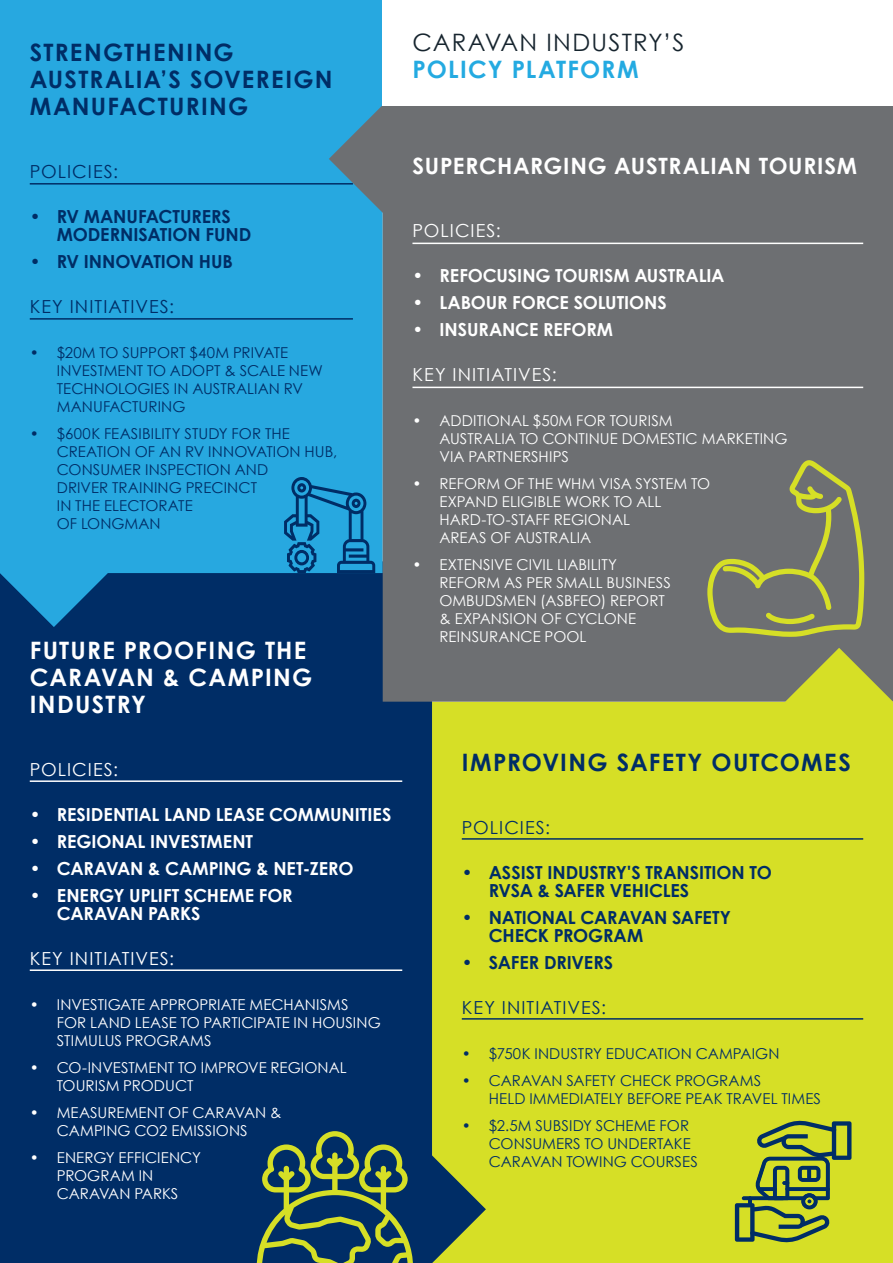
<style>
.page{position:relative;width:893px;height:1263px;background:#fff}
.page>*{position:absolute;margin:0;border:0;box-sizing:border-box;transform-origin:0 0}
.Chapter_Title_-_Alig{font:700 24px/27px "Century Gothic";letter-spacing:.05em;color:#002d66}
.Chapter_Title_-_Alig-2{font:700 24px/27px "Century Gothic";letter-spacing:.05em;color:#fff}
.Chapter_Title_-_Alig-3{font:24px/27px "Century Gothic";letter-spacing:.05em;color:#16242e}
.Chapter_Title_-_Alig-4{font:700 22.5px "Century Gothic";letter-spacing:.03em;color:#fff}
.t1{font:700 18px/18px "Century Gothic";letter-spacing:-.005em;color:#fff}
.t2{font:700 18px/18px "Century Gothic";letter-spacing:-.005em;color:#002d66}
.Chapter_Title_-_Alig-5{font:18px "Century Gothic";letter-spacing:.06em;color:#002d66}
.Chapter_Title_-_Alig-6{font:18px "Century Gothic";letter-spacing:.06em;color:#fff}
.t3{font:15px/18px "Century Gothic";letter-spacing:.005em;color:#fff}
.t4{font:15px/18px "Century Gothic";letter-spacing:.005em;color:#002d66}
.s1{font-weight:700;color:#24aae1}
</style>
<div class="page">
<div style="left:432px;top:702px;width:461px;height:561px;background:#d6df26"></div>
<div style="left:0;top:573px;width:432px;height:690px;background:#002d66"></div>
<div style="left:0;top:0;width:383px;height:573px;background:#27a8e0"></div>
<div style="left:383px;top:106px;width:510px;height:596px;background:#6d6f72"></div>
<svg style="left:329px;top:105px;width:108px;height:108px"></svg>
<svg style="left:0;top:519px;width:108px;height:108px"></svg>
<svg style="left:785px;top:648px;width:108px;height:107px"></svg>
<svg style="left:257px;top:1131px;width:229px;height:132px"></svg>
<svg style="left:284px;top:477px;width:91px;height:96px"></svg>
<hr style="left:412px;top:243px;width:451px;height:1px;background:#fff">
<hr style="left:30px;top:183px;width:323px;height:2px;background:#002d66">
<hr style="left:462px;top:838px;width:401px;height:2px;background:#002d66">
<hr style="left:462px;top:1018px;width:401px;height:2px;background:#002d66">
<hr style="left:30px;top:318px;width:323px;height:2px;background:#002d66">
<hr style="left:412px;top:387px;width:451px;height:1px;background:#fff">
<hr style="left:30px;top:969px;width:372px;height:2px;background:#fff">
<hr style="left:30px;top:780px;width:372px;height:2px;background:#fff">
<svg style="left:735px;top:1120px;width:116px;height:123px"></svg>
<svg style="left:785px;top:1187px;width:45px;height:4px"></svg>
<svg style="left:742px;top:1196px;width:43px;height:4px"></svg>
<hr style="left:742px;top:1197px;width:42px;height:3px;background:#002d66;border-radius:2px">
<svg style="left:707px;top:460px;width:157px;height:177px"></svg>
<p class="Chapter_Title_-_Alig" style="left:30px;top:37px;width:304px">STRENGTHENING<br>AUSTRALIA’S SOVEREIGN<br>MANUFACTURING</p>
<p class="Chapter_Title_-_Alig-5" style="left:30px;top:158px;width:90px">POLICIES:</p>
<p class="t2" style="left:57px;top:206px;width:196px;text-indent:-27px">• RV MANUFACTURERS<br>MODERNISATION FUND</p>
<p class="t2" style="left:30px;top:251px;width:205px">• RV INNOVATION HUB</p>
<p class="Chapter_Title_-_Alig-5" style="left:30px;top:293px;width:146px">KEY INITIATIVES:</p>
<p class="t4" style="left:57px;top:343px;width:268px;text-indent:-27px">• $20M TO SUPPORT $40M PRIVATE<br>INVESTMENT TO ADOPT &amp; SCALE NEW<br>TECHNOLOGIES IN AUSTRALIAN RV<br>MANUFACTURING</p>
<p class="t4" style="left:57px;top:424px;width:282px;text-indent:-27px">• $600K FEASIBILITY STUDY FOR THE<br>CREATION OF AN RV INNOVATION HUB,<br>CONSUMER INSPECTION AND<br>DRIVER TRAINING PRECINCT<br>IN THE ELECTORATE<br>OF LONGMAN</p>
<p class="Chapter_Title_-_Alig-2" style="left:30px;top:636px;width:284px">FUTURE PROOFING THE<br>CARAVAN &amp; CAMPING<br>INDUSTRY</p>
<p class="Chapter_Title_-_Alig-6" style="left:30px;top:757px;width:90px">POLICIES:</p>
<p class="t1" style="left:30px;top:805px;width:363px">• RESIDENTIAL LAND LEASE COMMUNITIES</p>
<p class="t1" style="left:30px;top:832px;width:225px">• REGIONAL INVESTMENT</p>
<p class="t1" style="left:30px;top:859px;width:325px">• CARAVAN &amp; CAMPING &amp; NET-ZERO</p>
<p class="t1" style="left:57px;top:886px;width:237px;text-indent:-27px">• ENERGY UPLIFT SCHEME FOR<br>CARAVAN PARKS</p>
<p class="Chapter_Title_-_Alig-6" style="left:30px;top:946px;width:146px">KEY INITIATIVES:</p>
<p class="t3" style="left:57px;top:995px;width:325px;text-indent:-27px">• INVESTIGATE APPROPRIATE MECHANISMS<br>FOR LAND LEASE TO PARTICIPATE IN HOUSING<br>STIMULUS PROGRAMS</p>
<p class="t3" style="left:57px;top:1058px;width:291px;text-indent:-27px">• CO-INVESTMENT TO IMPROVE REGIONAL<br>TOURISM PRODUCT</p>
<p class="t3" style="left:30px;top:1103px;width:253px;text-align:center">• MEASUREMENT OF CARAVAN &amp;<br>CAMPING CO2 EMISSIONS</p>
<p class="t3" style="left:57px;top:1148px;width:146px;text-indent:-27px">• ENERGY EFFICIENCY<br>PROGRAM IN<br>CARAVAN PARKS</p>
<p class="Chapter_Title_-_Alig-3" style="left:412px;top:28px;width:273px">CARAVAN INDUSTRY’S<br><span class="s1">POLICY PLATFORM</span></p>
<p class="Chapter_Title_-_Alig-4" style="left:412px;top:149px;width:446px">SUPERCHARGING AUSTRALIAN TOURISM</p>
<p class="Chapter_Title_-_Alig-6" style="left:412px;top:218px;width:90px">POLICIES:</p>
<p class="t1" style="left:412px;top:266px;width:314px">• REFOCUSING TOURISM AUSTRALIA</p>
<p class="t1" style="left:412px;top:293px;width:256px">• LABOUR FORCE SOLUTIONS</p>
<p class="t1" style="left:412px;top:320px;width:202px">• INSURANCE REFORM</p>
<p class="Chapter_Title_-_Alig-6" style="left:412px;top:362px;width:146px">KEY INITIATIVES:</p>
<p class="t3" style="left:439px;top:411px;width:350px;text-indent:-27px">• ADDITIONAL $50M FOR TOURISM<br>AUSTRALIA TO CONTINUE DOMESTIC MARKETING<br>VIA PARTNERSHIPS</p>
<p class="t3" style="left:439px;top:474px;width:272px;text-indent:-27px">• REFORM OF THE WHM VISA SYSTEM TO<br>EXPAND ELIGIBLE WORK TO ALL<br>HARD-TO-STAFF REGIONAL<br>AREAS OF AUSTRALIA</p>
<p class="t3" style="left:439px;top:555px;width:233px;text-indent:-27px">• EXTENSIVE CIVIL LIABILITY<br>REFORM AS PER SMALL BUSINESS<br>OMBUDSMEN (ASBFEO) REPORT &amp; EXPANSION OF CYCLONE<br>REINSURANCE POOL</p>
<p class="Chapter_Title_-_Alig" style="left:462px;top:747px;width:390px">IMPROVING SAFETY OUTCOMES</p>
<p class="Chapter_Title_-_Alig-5" style="left:462px;top:815px;width:90px">POLICIES:</p>
<p class="t2" style="left:489px;top:862px;width:285px;text-indent:-27px">• ASSIST INDUSTRY'S TRANSITION TO<br>RVSA &amp; SAFER VEHICLES</p>
<p class="t2" style="left:489px;top:907px;width:244px;text-indent:-27px">• NATIONAL CARAVAN SAFETY<br>CHECK PROGRAM</p>
<p class="t2" style="left:462px;top:952px;width:153px">• SAFER DRIVERS</p>
<p class="Chapter_Title_-_Alig-5" style="left:462px;top:995px;width:146px">KEY INITIATIVES:</p>
<p class="t4" style="left:462px;top:1044px;width:319px">• $750K INDUSTRY EDUCATION CAMPAIGN</p>
<p class="t4" style="left:489px;top:1071px;width:334px;text-indent:-27px">• CARAVAN SAFETY CHECK PROGRAMS<br>HELD IMMEDIATELY BEFORE PEAK TRAVEL TIMES</p>
<p class="t4" style="left:489px;top:1116px;width:211px;text-indent:-27px">• $2.5M SUBSIDY SCHEME FOR<br>CONSUMERS TO UNDERTAKE<br>CARAVAN TOWING COURSES</p>
</div>
